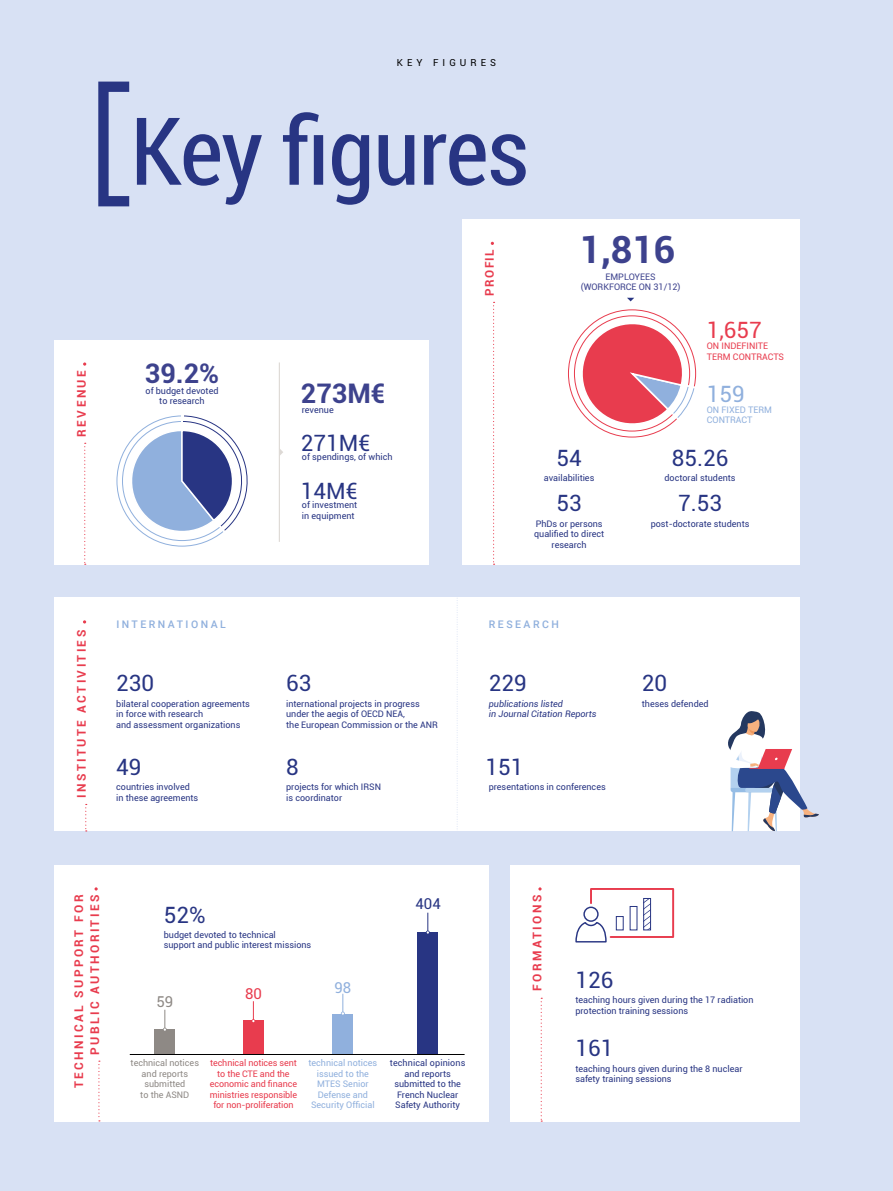
<style>
.page{position:relative;width:893px;height:1191px;background:#d8e1f4}
.page>*{position:absolute;margin:0;border:0;box-sizing:border-box;transform-origin:0 0}
.t1{font:condensed 93.9px "Roboto";letter-spacing:-.015em;color:#283583}
.t2{font:700 37.5px "Roboto";color:#3d428d}
.t3{font:700 27px "Roboto";color:#3d428d}
.t4{font:22.5px/45.6px "Roboto";color:#283583}
.t5{font:22.5px "Roboto";color:#e83c4e}
.t6{font:22.5px "Roboto";color:#90b0dd}
.t7{font:15px "Roboto";color:#283583}
.t8{font:15px "Roboto";color:#8e8985}
.t9{font:15px "Roboto";color:#e83c4e}
.t10{font:15px "Roboto";color:#90b0dd}
.t11{font:700 12px/16.2px "Roboto";letter-spacing:.2em;color:#e83c4e;text-align:right}
.t12{font:500 10.5px "Roboto";letter-spacing:.235em;color:#90b0dd}
.t13{font:9.75px "Roboto";letter-spacing:.42em;color:#000}
.t14{font:9px/10.5px "Roboto";color:#283583}
.t15{font:9px/10.5px "Roboto";letter-spacing:-.01em;color:#e83c4e;text-align:center}
.t16{font:9px/10.5px "Roboto";color:#90b0dd;text-align:center}
.t17{font:9px/10.5px "Roboto";color:#8e8985;text-align:center}
.t18{font:italic 9px/10.5px "Roboto";color:#283583}
.t19{font:9px/10.5px "Roboto";color:#3d428d;text-align:center}
</style>
<div class="page">
<div style="left:54px;top:597px;width:745px;height:234px;background:#fff"></div>
<div style="left:54px;top:340px;width:374px;height:224px;background:#fff"></div>
<div style="left:54px;top:865px;width:435px;height:256px;background:#fff"></div>
<div style="left:510px;top:865px;width:289px;height:256px;background:#fff"></div>
<svg style="left:85px;top:804px;width:2px;height:27px"></svg>
<svg style="left:541px;top:997px;width:1px;height:124px"></svg>
<svg style="left:98px;top:1060px;width:2px;height:61px"></svg>
<svg style="left:84px;top:443px;width:2px;height:122px"></svg>
<svg style="left:457px;top:598px;width:1px;height:231px"></svg>
<hr style="left:279px;top:362px;width:1px;height:180px;background:#ddd9d5">
<svg style="left:280px;top:449px;width:3px;height:6px"></svg>
<div style="left:155px;top:1029px;width:20px;height:25px;background:#8e8985"></div>
<svg style="left:163px;top:1009px;width:4px;height:22px"></svg>
<div style="left:243px;top:1020px;width:20px;height:34px;background:#e83c4e"></div>
<svg style="left:252px;top:1001px;width:3px;height:22px"></svg>
<div style="left:333px;top:1013px;width:20px;height:41px;background:#90b0dd"></div>
<svg style="left:341px;top:993px;width:4px;height:22px"></svg>
<div style="left:417px;top:932px;width:21px;height:122px;background:#283583"></div>
<svg style="left:426px;top:912px;width:4px;height:22px"></svg>
<div style="left:462px;top:219px;width:337px;height:346px;background:#fff"></div>
<svg style="left:493px;top:302px;width:2px;height:263px"></svg>
<svg style="left:568px;top:309px;width:128px;height:129px"></svg>
<svg style="left:627px;top:298px;width:7px;height:3px"></svg>
<svg style="left:116px;top:415px;width:132px;height:132px"></svg>
<svg style="left:575px;top:888px;width:100px;height:55px"></svg>
<div style="left:643px;top:898px;width:8px;height:32px;border:1px solid #283583"></div>
<svg style="left:728px;top:710px;width:91px;height:121px"></svg>
<svg style="left:98px;top:82px;width:31px;height:124px"></svg>
<svg style="left:83px;top:362px;width:3px;height:4px"></svg>
<hr style="left:130px;top:1054px;width:335px;height:1px;background:#000">
<h3 class="t11" style="left:73px;top:436px;width:68px;rotate:-90deg">REVENUE</h3>
<h3 class="t11" style="left:73px;top:798px;width:169px;rotate:-90deg">INSTITUTE ACTIVITIES</h3>
<p class="t13" style="left:397px;top:56px;width:101px">KEY FIGURES</p>
<h1 class="t1" style="left:131px;top:86px;width:400px">Key figures</h1>
<h3 class="t3" style="left:145px;top:354px;width:76px">39.2%</h3>
<p class="t14" style="left:146px;top:385px;width:74px;text-align:center">of budget devoted to research</p>
<h3 class="t3" style="left:301px;top:374px;width:86px">273M€</h3>
<h3 class="t4" style="left:301px;top:417px;width:71px;line-height:48.4px">271M€<br>14M€</h3>
<p class="t14" style="left:302px;top:405px;width:33px">revenue</p>
<p class="t14" style="left:302px;top:451px;width:92px">of spendings, of which</p>
<p class="t14" style="left:302px;top:499px;width:57px">of investment in equipment</p>
<h3 class="t11" style="left:481px;top:295px;width:48px;rotate:-90deg">PROFIL</h3>
<h2 class="t2" style="left:579px;top:224px;width:97px">1,816</h2>
<p class="t19" style="left:581px;top:271px;width:101px">EMPLOYEES (WORKFORCE ON 31/12)</p>
<h3 class="t5" style="left:707px;top:315px;width:57px">1,657</h3>
<p class="t15" style="left:707px;top:340px;width:79px;text-align:left">ON INDEFINITE<br>TERM CONTRACTS</p>
<h3 class="t6" style="left:707px;top:378px;width:40px">159</h3>
<p class="t16" style="left:707px;top:404px;width:67px;text-align:left">ON FIXED TERM<br>CONTRACT</p>
<h3 class="t4" style="left:556px;top:434px;width:27px">54<br>53</h3>
<p class="t14" style="left:544px;top:472px;width:52px">availabilities</p>
<p class="t14" style="left:534px;top:518px;width:72px;text-align:center">PhDs or persons qualified to direct research</p>
<h3 class="t4" style="left:672px;top:434px;width:58px">85.26<br>7.53</h3>
<p class="t14" style="left:664px;top:472px;width:73px">doctoral students</p>
<p class="t14" style="left:651px;top:518px;width:100px">post-doctorate students</p>
<p class="t12" style="left:116px;top:617px;width:111px">INTERNATIONAL</p>
<p class="t12" style="left:489px;top:617px;width:71px">RESEARCH</p>
<h3 class="t4" style="left:116px;top:660px;width:40px">230</h3>
<h3 class="t4" style="left:286px;top:660px;width:27px">63</h3>
<h3 class="t4" style="left:642px;top:660px;width:27px">20</h3>
<h3 class="t4" style="left:489px;top:660px;width:40px">229</h3>
<p class="t14" style="left:116px;top:698px;width:135px">bilateral cooperation agreements in force with research<br>and assessment organizations</p>
<p class="t14" style="left:286px;top:698px;width:153px">international projects in progress under the aegis of OECD NEA,<br>the European Commission or the ANR</p>
<p class="t14" style="left:642px;top:698px;width:68px">theses defended</p>
<p class="t18" style="left:489px;top:698px;width:109px">publications listed<br>in Journal Citation Reports</p>
<h3 class="t4" style="left:116px;top:743px;width:27px">49</h3>
<h3 class="t4" style="left:286px;top:743px;width:14px">8</h3>
<h3 class="t4" style="left:486px;top:743px;width:40px">151</h3>
<p class="t14" style="left:116px;top:781px;width:84px">countries involved in these agreements</p>
<p class="t14" style="left:286px;top:781px;width:96px">projects for which IRSN</p>
<p class="t14" style="left:489px;top:781px;width:119px">presentations in conferences</p>
<p class="t14" style="left:286px;top:792px;width:57px">is coordinator</p>
<h3 class="t11" style="left:70px;top:1088px;width:195px;rotate:-90deg">TECHNICAL SUPPORT FOR<br>PUBLIC AUTHORITIES</h3>
<h3 class="t4" style="left:164px;top:891px;width:43px">52%</h3>
<p class="t14" style="left:164px;top:929px;width:149px">budget devoted to technical<br>support and public interest missions</p>
<h3 class="t8" style="left:156px;top:991px;width:18px">59</h3>
<h3 class="t9" style="left:245px;top:983px;width:18px">80</h3>
<h3 class="t10" style="left:334px;top:976px;width:18px">98</h3>
<h3 class="t7" style="left:416px;top:893px;width:27px">404</h3>
<p class="t17" style="left:131px;top:1057px;width:70px">technical notices and reports submitted<br>to the ASND</p>
<p class="t15" style="left:210px;top:1057px;width:89px">technical notices sent to the CTE and the economic and finance ministries responsible for non-proliferation</p>
<p class="t16" style="left:308px;top:1057px;width:70px">technical notices issued to the<br>MTES Senior<br>Defense and<br>Security Official</p>
<p class="t14" style="left:390px;top:1057px;width:77px;text-align:center">technical opinions and reports submitted to the<br>French Nuclear<br>Safety Authority</p>
<h3 class="t11" style="left:529px;top:991px;width:98px;rotate:-90deg">FORMATIONS</h3>
<h3 class="t4" style="left:575px;top:956px;width:40px">126</h3>
<p class="t14" style="left:575px;top:994px;width:180px">teaching hours given during the 17 radiation protection training sessions</p>
<h3 class="t4" style="left:575px;top:1024px;width:40px">161</h3>
<p class="t14" style="left:575px;top:1062px;width:169px">teaching hours given during the 8 nuclear safety training sessions</p>
</div>
